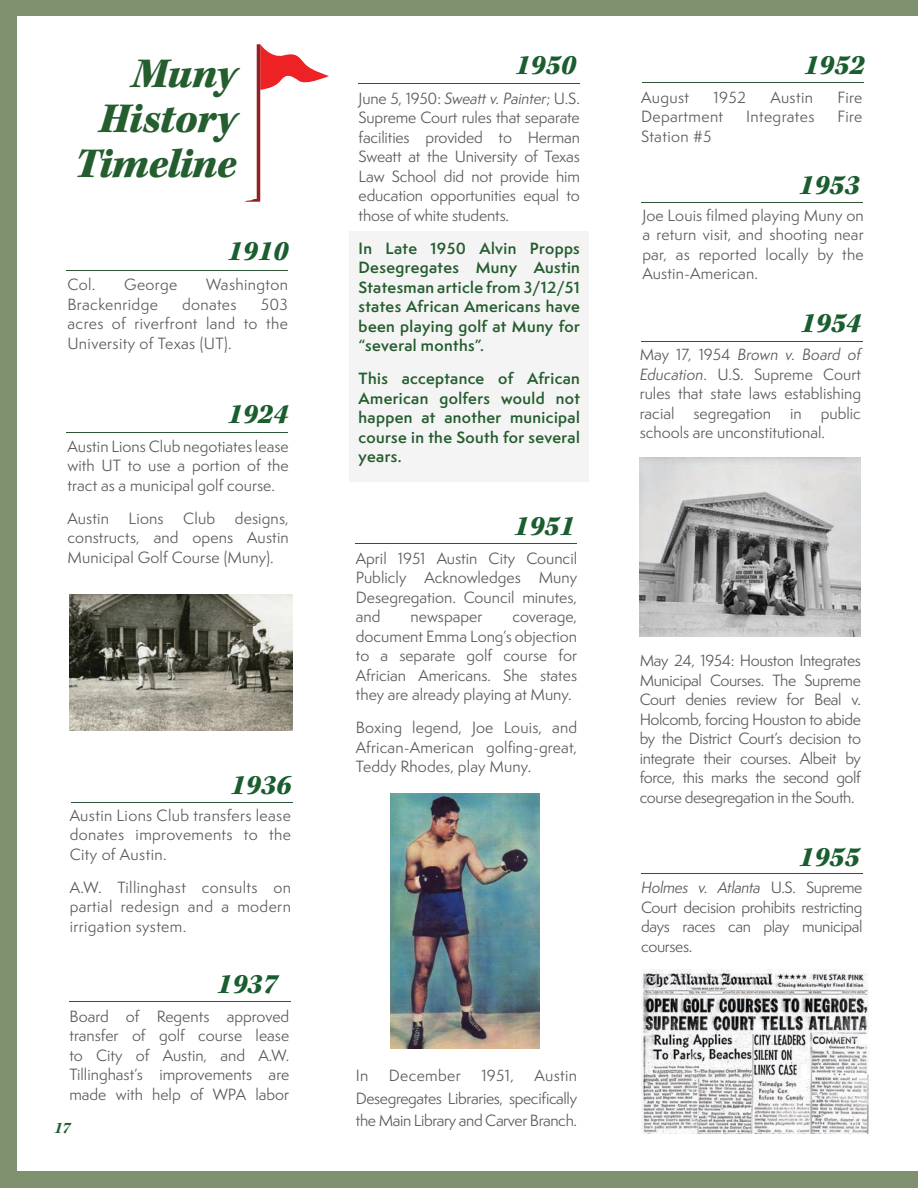
<style>
.page{position:relative;width:918px;height:1188px;background:#7e906e}
.page>*{position:absolute;margin:0;border:0;box-sizing:border-box;transform-origin:0 0}
.t1{font:italic 900 43.5px/45px "Kepler Std";letter-spacing:-.02em;color:#245d2e;text-align:center}
.t2{font:italic 900 29.1px "Kepler Std";letter-spacing:.01em;color:#1a5d2f}
.t3{font:italic 700 16.5px "Kepler Std";color:#245d2e}
.t4{font:15px/19.5px "Semplicita Pro";color:#58595b;text-align:justify}
.t5{font:600 15px/19.5px "Semplicita Pro";letter-spacing:.025em;color:#245d2e;text-align:justify}
.t6{font:15px "Semplicita Pro";letter-spacing:.025em;color:#58595b}
.t7{font:15px "Semplicita Pro";letter-spacing:.02em;color:#58595b}
.s1{font-style:italic}
</style>
<div class="page">
<div style="left:17px;top:16px;width:901px;height:1155px;background:#fff"></div>
<img style="left:641px;top:969px;width:227px;height:164px">
<hr style="left:641px;top:873px;width:221px;height:1px;background:#305437">
<hr style="left:641px;top:341px;width:221px;height:1px;background:#305437">
<hr style="left:641px;top:202px;width:221px;height:1px;background:#305437">
<hr style="left:642px;top:82px;width:222px;height:1px;background:#305437">
<div style="left:349px;top:231px;width:240px;height:250px;background:#f4f4f4"></div>
<hr style="left:359px;top:83px;width:221px;height:1px;background:#305437">
<img style="left:390px;top:794px;width:150px;height:254px">
<hr style="left:356px;top:543px;width:221px;height:1px;background:#305437">
<img style="left:70px;top:594px;width:222px;height:137px">
<hr style="left:70px;top:1001px;width:221px;height:1px;background:#305437">
<hr style="left:71px;top:802px;width:221px;height:1px;background:#305437">
<hr style="left:67px;top:432px;width:221px;height:1px;background:#305437">
<hr style="left:66px;top:270px;width:222px;height:1px;background:#305437">
<svg style="left:244px;top:44px;width:85px;height:158px"></svg>
<img style="left:640px;top:458px;width:221px;height:178px">
<p class="t1" style="left:132px;top:53px;width:107px">Muny</p>
<p class="t1" style="left:75px;top:98px;width:163px">History<br>Timeline</p>
<p class="t2" style="left:227px;top:235px;width:62px">1910</p>
<p class="t4" style="left:68px;top:274px;width:29px">Col.</p>
<p class="t4" style="left:124px;top:274px;width:55px">George</p>
<p class="t6" style="left:206px;top:274px;width:83px">Washington</p>
<p class="t6" style="left:68px;top:293px;width:92px">Brackenridge</p>
<p class="t6" style="left:182px;top:293px;width:56px">donates</p>
<p class="t4" style="left:68px;top:294px;width:222px;text-indent:193px">503 acres of riverfront land to the University of Texas (UT).</p>
<p class="t2" style="left:227px;top:398px;width:62px">1924</p>
<p class="t4" style="left:68px;top:436px;width:223px">Austin Lions Club negotiates lease with UT to use a portion of the tract as a municipal golf course.</p>
<p class="t4" style="left:68px;top:508px;width:43px">Austin</p>
<p class="t4" style="left:129px;top:508px;width:36px">Lions</p>
<p class="t4" style="left:183px;top:508px;width:33px">Club</p>
<p class="t4" style="left:68px;top:508px;width:223px;text-indent:167px">designs, constructs, and opens Austin Municipal Golf Course (Muny).</p>
<p class="t2" style="left:230px;top:768px;width:62px">1936</p>
<p class="t4" style="left:70px;top:805px;width:223px">Austin Lions Club transfers lease donates improvements to the City of Austin.</p>
<p class="t4" style="left:70px;top:877px;width:223px">A.W. Tillinghast consults on partial redesign and a modern irrigation system.</p>
<p class="t2" style="left:217px;top:967px;width:62px">1937</p>
<p class="t4" style="left:69px;top:1006px;width:221px">Board of Regents approved transfer of golf course lease to City of Austin, and A.W.<br>Tillinghast’s improvements are made with help of WPA labor</p>
<p class="t3" style="left:54px;top:1119px;width:18px">17</p>
<p class="t2" style="left:515px;top:49px;width:62px">1950</p>
<p class="t4" style="left:359px;top:88px;width:223px">June 5, 1950: <span class="s1">Sweatt v. Painter</span>; U.S.<br>Supreme Court rules that separate facilities provided to Herman Sweatt at the University of Texas Law School did not provide him education opportunities equal to those of white students.</p>
<p class="t5" style="left:359px;top:238px;width:223px">In Late 1950 Alvin Propps Desegregates Muny Austin Statesman article from 3/12/51 states African Americans have been playing golf at Muny for “several months”.</p>
<p class="t5" style="left:359px;top:368px;width:223px">This acceptance of African American golfers would not happen at another municipal course in the South for several years.</p>
<p class="t2" style="left:514px;top:509px;width:62px">1951</p>
<p class="t4" style="left:356px;top:548px;width:223px">April 1951 Austin City Council Publicly Acknowledges Muny Desegregation. Council minutes, and</p>
<p class="t4" style="left:411px;top:607px;width:73px">newspaper</p>
<p class="t4" style="left:356px;top:607px;width:223px;text-indent:157px">coverage, document Emma Long’s objection to a separate golf course for Africian Americans. She states they are already playing at Muny.</p>
<p class="t4" style="left:356px;top:718px;width:223px">Boxing legend, Joe Louis, and African-American golfing-great, Teddy Rhodes, play Muny.</p>
<p class="t4" style="left:356px;top:1066px;width:14px">In</p>
<p class="t6" style="left:389px;top:1065px;width:74px">December</p>
<p class="t4" style="left:481px;top:1066px;width:34px">1951,</p>
<p class="t4" style="left:356px;top:1064px;width:223px;line-height:22.5px;text-indent:179px">Austin Desegregates Libraries, specifically the Main Library and Carver Branch.</p>
<p class="t2" style="left:804px;top:49px;width:62px">1952</p>
<p class="t4" style="left:641px;top:87px;width:49px">August</p>
<p class="t4" style="left:714px;top:87px;width:34px">1952</p>
<p class="t4" style="left:770px;top:87px;width:44px">Austin</p>
<p class="t4" style="left:838px;top:87px;width:26px">Fire</p>
<p class="t6" style="left:641px;top:106px;width:84px">Department</p>
<p class="t7" style="left:746px;top:106px;width:70px">Integrates</p>
<p class="t4" style="left:838px;top:107px;width:26px">Fire</p>
<p class="t6" style="left:641px;top:125px;width:72px">Station #5</p>
<p class="t2" style="left:799px;top:169px;width:62px">1953</p>
<p class="t4" style="left:642px;top:205px;width:223px">Joe Louis filmed playing Muny on a return visit, and shooting near par, as reported locally by the Austin-American.</p>
<p class="t2" style="left:800px;top:307px;width:62px">1954</p>
<p class="t4" style="left:640px;top:345px;width:223px">May 17, 1954 <span class="s1">Brown v. Board of Education</span>. U.S. Supreme Court rules that state laws establishing racial</p>
<p class="t4" style="left:640px;top:403px;width:223px;text-indent:181px">public schools are unconstitutional.</p>
<p class="t4" style="left:694px;top:403px;width:79px">segregation</p>
<p class="t4" style="left:790px;top:403px;width:13px">in</p>
<p class="t4" style="left:640px;top:651px;width:223px">May 24, 1954: Houston Integrates Municipal Courses. The Supreme Court denies review for Beal v.<br>Holcomb, forcing Houston to abide by the District Court’s decision to integrate their courses. Albeit by force, this marks the second golf course desegregation in the South.</p>
<p class="t2" style="left:799px;top:840px;width:62px">1955</p>
<p class="t4" style="left:641px;top:878px;width:223px"><span class="s1">Holmes v. Atlanta</span> U.S. Supreme Court decision prohibits restricting days races can play municipal courses.</p>
</div>
